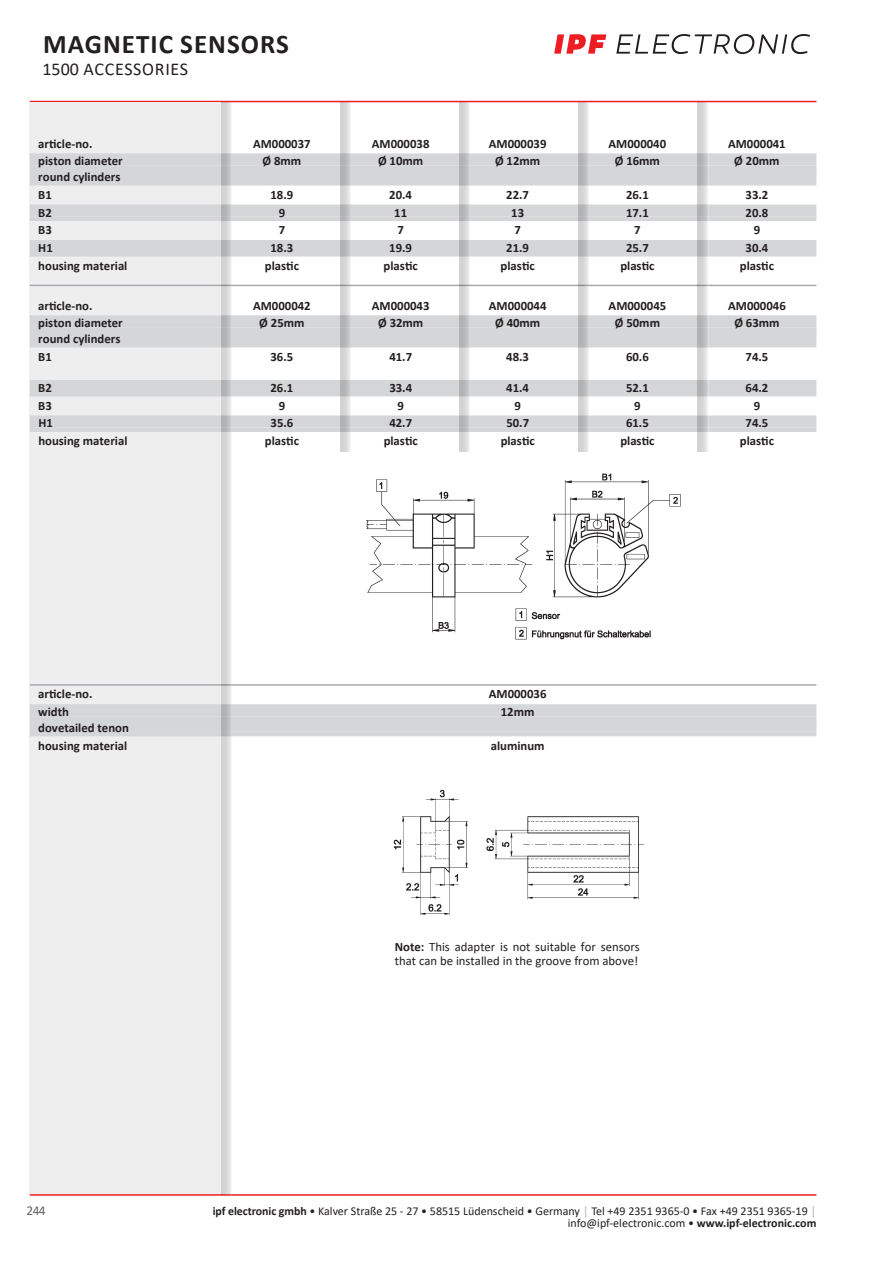
<style>
.page{position:relative;width:893px;height:1263px;background:#fff}
.page>*{position:absolute;margin:0;border:0;box-sizing:border-box;transform-origin:0 0}
.t1{font:700 27px "Calibri";letter-spacing:.04em;color:#231f20}
.t2{font:18px "Calibri";letter-spacing:.04em;color:#231f20}
.t3{font:13.5px "Calibri";color:#636366}
.t4{font:700 12.75px/17.7px "Calibri";color:#231f20}
.t5{font:12.75px/14.2px "Calibri";color:#231f20}
.t6{font:12px/12.6px "Calibri";color:#231f20;text-align:right}
.s1{font-weight:700}
.s2{color:#a8a9ad}
</style>
<div class="page">
<svg style="left:616px;top:34px;width:194px;height:20px"></svg>
<svg style="left:554px;top:34px;width:52px;height:20px"></svg>
<hr style="left:30px;top:1194px;width:786px;height:2px;background:#ee1d23">
<hr style="left:30px;top:101px;width:786px;height:1px;background:#ee1d23">
<div style="left:30px;top:102px;width:191px;height:1092px;background:#eeeeef"></div>
<hr style="left:30px;top:684px;width:786px;height:2px;background:#a8a9ad">
<div style="left:30px;top:704px;width:786px;height:12px;background:#d5d6d8"></div>
<div style="left:30px;top:716px;width:786px;height:5px;background:#d5d6d8"></div>
<div style="left:30px;top:720px;width:786px;height:12px;background:#d5d6d8"></div>
<hr style="left:30px;top:732px;width:786px;height:4px;background:#d5d6d8">
<div style="left:30px;top:153px;width:786px;height:12px;background:#d5d6d8"></div>
<div style="left:30px;top:165px;width:786px;height:5px;background:#d5d6d8"></div>
<div style="left:30px;top:169px;width:786px;height:12px;background:#d5d6d8"></div>
<div style="left:30px;top:181px;width:786px;height:5px;background:#d5d6d8"></div>
<div style="left:30px;top:205px;width:786px;height:12px;background:#d5d6d8"></div>
<hr style="left:30px;top:217px;width:786px;height:4px;background:#d5d6d8">
<div style="left:30px;top:240px;width:786px;height:12px;background:#d5d6d8"></div>
<div style="left:30px;top:252px;width:786px;height:5px;background:#d5d6d8"></div>
<hr style="left:30px;top:285px;width:786px;height:1px;background:#a8a9ad">
<div style="left:30px;top:315px;width:786px;height:12px;background:#d5d6d8"></div>
<div style="left:30px;top:327px;width:786px;height:5px;background:#d5d6d8"></div>
<div style="left:30px;top:331px;width:786px;height:12px;background:#d5d6d8"></div>
<hr style="left:30px;top:343px;width:786px;height:4px;background:#d5d6d8">
<div style="left:30px;top:380px;width:786px;height:12px;background:#d5d6d8"></div>
<hr style="left:30px;top:392px;width:786px;height:4px;background:#d5d6d8">
<div style="left:30px;top:415px;width:786px;height:12px;background:#d5d6d8"></div>
<div style="left:30px;top:427px;width:786px;height:5px;background:#d5d6d8"></div>
<svg style="left:221px;top:102px;width:11px;height:1092px;background:#d7d7d8"></svg>
<svg style="left:340px;top:102px;width:11px;height:349px;background:#cfcfd0"></svg>
<svg style="left:459px;top:102px;width:11px;height:349px;background:#cfcfd0"></svg>
<svg style="left:578px;top:102px;width:11px;height:349px;background:#cfcfd0"></svg>
<svg style="left:697px;top:102px;width:11px;height:349px;background:#cfcfcf"></svg>
<img style="left:366px;top:474px;width:314px;height:165px">
<img style="left:394px;top:790px;width:251px;height:125px">
<h1 class="t1" style="left:43px;top:25px;width:247px">MAGNETIC SENSORS</h1>
<h2 class="t2" style="left:43px;top:57px;width:147px">1500 ACCESSORIES</h2>
<p class="t4" style="left:38px;top:134px;width:56px">article-no.</p>
<p class="t4" style="left:253px;top:134px;width:59px">AM000037</p>
<p class="t4" style="left:372px;top:134px;width:59px">AM000038</p>
<p class="t4" style="left:489px;top:134px;width:59px">AM000039</p>
<p class="t4" style="left:608px;top:134px;width:59px">AM000040</p>
<p class="t4" style="left:728px;top:134px;width:59px">AM000041</p>
<p class="t4" style="left:38px;top:152px;width:86px">piston diameter</p>
<p class="t4" style="left:262px;top:152px;width:40px">Ø 8mm</p>
<p class="t4" style="left:378px;top:152px;width:47px">Ø 10mm</p>
<p class="t4" style="left:495px;top:152px;width:47px">Ø 12mm</p>
<p class="t4" style="left:615px;top:152px;width:47px">Ø 16mm</p>
<p class="t4" style="left:734px;top:152px;width:47px">Ø 20mm</p>
<p class="t4" style="left:38px;top:168px;width:84px">round cylinders<br>B1</p>
<p class="t4" style="left:270px;top:186px;width:24px">18.9</p>
<p class="t4" style="left:389px;top:186px;width:24px">20.4</p>
<p class="t4" style="left:506px;top:186px;width:24px">22.7</p>
<p class="t4" style="left:626px;top:186px;width:24px">26.1</p>
<p class="t4" style="left:745px;top:186px;width:24px">33.2</p>
<p class="t4" style="left:38px;top:203px;width:15px">B2</p>
<p class="t4" style="left:279px;top:203px;width:8px">9</p>
<p class="t4" style="left:394px;top:203px;width:14px">11</p>
<p class="t4" style="left:511px;top:203px;width:14px">13</p>
<p class="t4" style="left:626px;top:203px;width:24px">17.1</p>
<p class="t4" style="left:745px;top:203px;width:24px">20.8</p>
<p class="t4" style="left:38px;top:221px;width:15px">B3</p>
<p class="t4" style="left:279px;top:221px;width:8px">7</p>
<p class="t4" style="left:397px;top:221px;width:8px">7</p>
<p class="t4" style="left:514px;top:221px;width:8px">7</p>
<p class="t4" style="left:634px;top:221px;width:8px">7</p>
<p class="t4" style="left:754px;top:221px;width:8px">9</p>
<p class="t4" style="left:38px;top:239px;width:16px">H1</p>
<p class="t4" style="left:270px;top:239px;width:24px">18.3</p>
<p class="t4" style="left:389px;top:239px;width:24px">19.9</p>
<p class="t4" style="left:506px;top:239px;width:24px">21.9</p>
<p class="t4" style="left:626px;top:239px;width:24px">25.7</p>
<p class="t4" style="left:745px;top:239px;width:24px">30.4</p>
<p class="t4" style="left:38px;top:257px;width:91px">housing material</p>
<p class="t4" style="left:265px;top:257px;width:36px">plastic</p>
<p class="t4" style="left:384px;top:257px;width:36px">plastic</p>
<p class="t4" style="left:501px;top:257px;width:36px">plastic</p>
<p class="t4" style="left:620px;top:257px;width:36px">plastic</p>
<p class="t4" style="left:740px;top:257px;width:36px">plastic</p>
<p class="t4" style="left:38px;top:296px;width:56px">article-no.</p>
<p class="t4" style="left:253px;top:296px;width:59px">AM000042</p>
<p class="t4" style="left:372px;top:296px;width:59px">AM000043</p>
<p class="t4" style="left:489px;top:296px;width:59px">AM000044</p>
<p class="t4" style="left:609px;top:296px;width:59px">AM000045</p>
<p class="t4" style="left:728px;top:296px;width:59px">AM000046</p>
<p class="t4" style="left:38px;top:314px;width:86px">piston diameter</p>
<p class="t4" style="left:259px;top:314px;width:47px">Ø 25mm</p>
<p class="t4" style="left:378px;top:314px;width:47px">Ø 32mm</p>
<p class="t4" style="left:495px;top:314px;width:47px">Ø 40mm</p>
<p class="t4" style="left:615px;top:314px;width:47px">Ø 50mm</p>
<p class="t4" style="left:734px;top:314px;width:47px">Ø 63mm</p>
<p class="t4" style="left:38px;top:330px;width:84px">round cylinders<br>B1</p>
<p class="t4" style="left:271px;top:347px;width:24px">36.5</p>
<p class="t4" style="left:389px;top:347px;width:24px">41.7</p>
<p class="t4" style="left:506px;top:347px;width:24px">48.3</p>
<p class="t4" style="left:626px;top:347px;width:24px">60.6</p>
<p class="t4" style="left:746px;top:347px;width:24px">74.5</p>
<p class="t4" style="left:38px;top:379px;width:15px">B2</p>
<p class="t4" style="left:271px;top:379px;width:24px">26.1</p>
<p class="t4" style="left:389px;top:379px;width:24px">33.4</p>
<p class="t4" style="left:506px;top:379px;width:24px">41.4</p>
<p class="t4" style="left:626px;top:379px;width:24px">52.1</p>
<p class="t4" style="left:746px;top:379px;width:24px">64.2</p>
<p class="t4" style="left:38px;top:396px;width:15px">B3</p>
<p class="t4" style="left:279px;top:396px;width:8px">9</p>
<p class="t4" style="left:397px;top:396px;width:8px">9</p>
<p class="t4" style="left:514px;top:396px;width:8px">9</p>
<p class="t4" style="left:634px;top:396px;width:8px">9</p>
<p class="t4" style="left:754px;top:396px;width:8px">9</p>
<p class="t4" style="left:38px;top:414px;width:16px">H1</p>
<p class="t4" style="left:271px;top:414px;width:24px">35.6</p>
<p class="t4" style="left:389px;top:414px;width:24px">42.7</p>
<p class="t4" style="left:506px;top:414px;width:24px">50.7</p>
<p class="t4" style="left:626px;top:414px;width:24px">61.5</p>
<p class="t4" style="left:746px;top:414px;width:24px">74.5</p>
<p class="t4" style="left:38px;top:432px;width:91px">housing material</p>
<p class="t4" style="left:265px;top:432px;width:36px">plastic</p>
<p class="t4" style="left:384px;top:432px;width:36px">plastic</p>
<p class="t4" style="left:501px;top:432px;width:36px">plastic</p>
<p class="t4" style="left:620px;top:432px;width:36px">plastic</p>
<p class="t4" style="left:740px;top:432px;width:36px">plastic</p>
<p class="t4" style="left:38px;top:685px;width:56px">article-no.</p>
<p class="t4" style="left:489px;top:685px;width:59px">AM000036</p>
<p class="t4" style="left:38px;top:703px;width:32px">width</p>
<p class="t4" style="left:501px;top:703px;width:35px">12mm</p>
<p class="t4" style="left:38px;top:719px;width:92px">dovetailed tenon housing material</p>
<p class="t4" style="left:491px;top:736px;width:55px">aluminum</p>
<p class="t5" style="left:395px;top:939px;width:247px"><span class="s1">Note:</span> This adapter is not suitable for sensors that can be installed in the groove from above!</p>
<p class="t3" style="left:27px;top:1201px;width:21px">244</p>
<p class="t6" style="left:213px;top:1204px;width:605px"><span class="s1">ipf electronic gmbh</span> • Kalver Straße 25 - 27 • 58515 Lüdenscheid • Germany <span class="s2">│</span> Tel +49 2351 9365-0 • Fax +49 2351 9365-19 <span class="s2">│ </span>info@ipf-electronic.com • <span class="s1">www.ipf-electronic.com</span></p>
</div>
